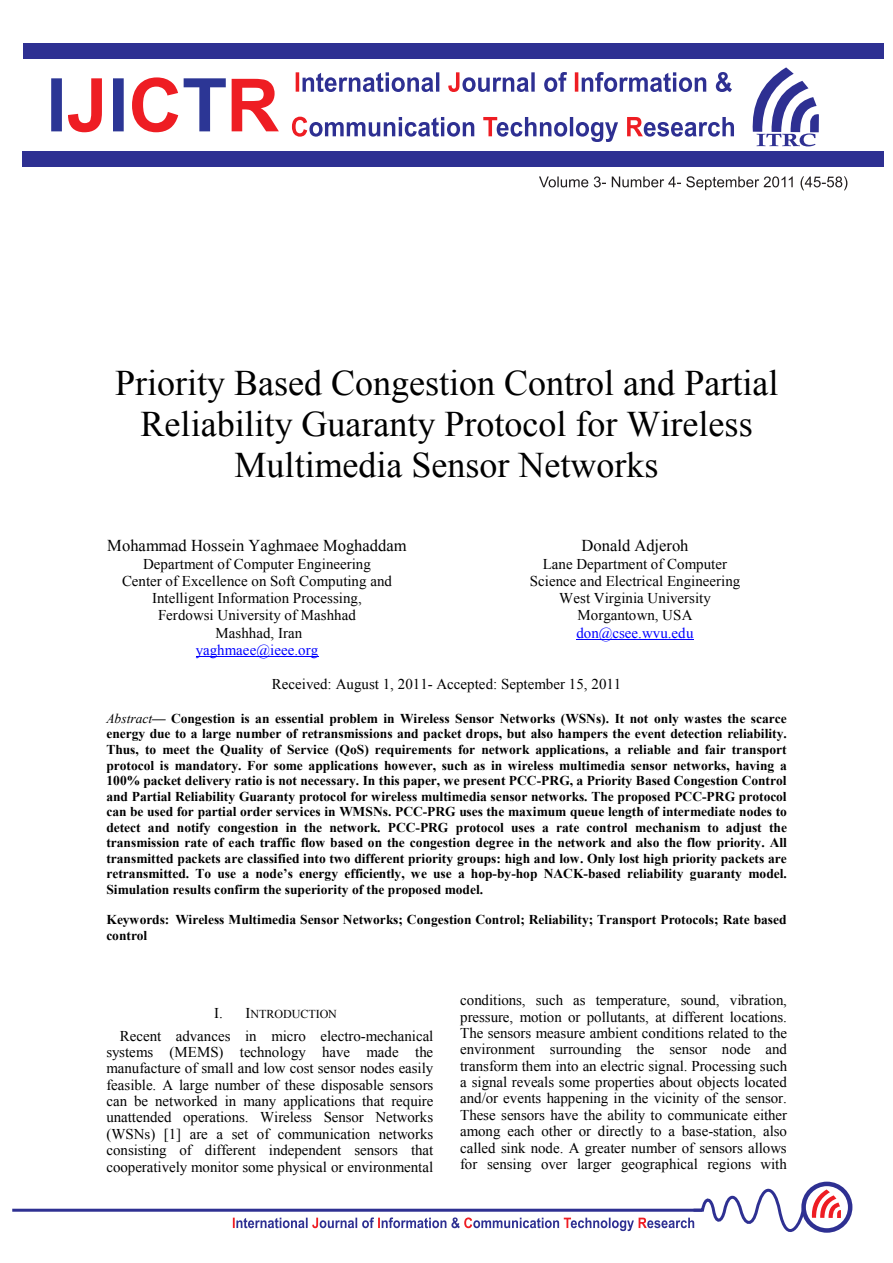
<style>
.page{position:relative;width:893px;height:1263px;background:#fff}
.page>*{position:absolute;margin:0;border:0;box-sizing:border-box;transform-origin:0 0}
.t1{font:36px/41.4px "Times New Roman";color:#000;text-align:center}
.t2{font:16.5px "Times New Roman";color:#000}
.t3{font:15px/16.4px "Times New Roman";color:#000;text-align:center}
.t4{font:15px "Times New Roman";letter-spacing:.005em;color:#00f}
.t5{font:700 13.5px/15.6px "Times New Roman";color:#000;text-align:justify}
.t6{font:12px "Times New Roman";letter-spacing:-.005em;color:#000}
.s1{font-weight:400;font-style:italic}
.s2{font-size:15px}
</style>
<div class="page">
<div style="left:23px;top:151px;width:861px;height:16px;background:#2e3092"></div>
<hr style="left:12px;top:1209px;width:690px;height:2px;background:#2e3092">
<div style="left:801px;top:1181px;width:51px;height:52px;border:4px solid #2e3092;border-radius:50%"></div>
<svg style="left:539px;top:176px;width:308px;height:14px"></svg>
<svg style="left:233px;top:1181px;width:608px;height:52px"></svg>
<div style="left:23px;top:43px;width:861px;height:16px;background:#2e3092"></div>
<svg style="left:752px;top:67px;width:67px;height:79px"></svg>
<svg style="left:51px;top:77px;width:175px;height:55px"></svg>
<svg style="left:232px;top:79px;width:47px;height:52px"></svg>
<svg style="left:292px;top:72px;width:442px;height:70px"></svg>
<hr style="left:196px;top:656px;width:122px;height:1px;background:#00f">
<hr style="left:576px;top:639px;width:118px;height:1px;background:#00f">
<h1 class="t1" style="left:115px;top:362px;width:665px">Priority Based Congestion Control and Partial<br>Reliability Guaranty Protocol for Wireless<br>Multimedia Sensor Networks</h1>
<p class="t2" style="left:582px;top:536px;width:108px">Donald Adjeroh</p>
<p class="t3" style="left:530px;top:555px;width:212px;line-height:17.2px">Lane Department of Computer<br>Science and Electrical Engineering<br>West Virginia University<br>Morgantown, USA</p>
<p class="t4" style="left:576px;top:624px;width:119px">don@csee.wvu.edu</p>
<p class="t3" style="left:272px;top:676px;width:351px">Received: August 1, 2011- Accepted: September 15, 2011</p>
<p class="t5" style="left:106px;top:710px;width:682px"><span class="s1">Abstract</span>— Congestion is an essential problem in Wireless Sensor Networks (WSNs). It not only wastes the scarce energy due to a large number of retransmissions and packet drops, but also hampers the event detection reliability.<br>Thus, to meet the Quality of Service (QoS) requirements for network applications, a reliable and fair transport protocol is mandatory. For some applications however, such as in wireless multimedia sensor networks, having a 100% packet delivery ratio is not necessary. In this paper, we present PCC-PRG, a Priority Based Congestion Control and Partial Reliability Guaranty protocol for wireless multimedia sensor networks. The proposed PCC-PRG protocol can be used for partial order services in WMSNs. PCC-PRG uses the maximum queue length of intermediate nodes to detect and notify congestion in the network. PCC-PRG protocol uses a rate control mechanism to adjust the transmission rate of each traffic flow based on the congestion degree in the network and also the flow priority. All transmitted packets are classified into two different priority groups: high and low. Only lost high priority packets are retransmitted. To use a node’s energy efficiently, we use a hop-by-hop NACK-based reliability guaranty model.<br>Simulation results confirm the superiority of the proposed model.</p>
<p class="t5" style="left:106px;top:912px;width:682px">Keywords: Wireless Multimedia Sensor Networks; Congestion Control; Reliability; Transport Protocols; Rate based control</p>
<p class="t2" style="left:107px;top:536px;width:301px">Mohammad Hossein Yaghmaee Moghaddam</p>
<p class="t3" style="left:122px;top:555px;width:271px;line-height:17.2px">Department of Computer Engineering<br>Center of Excellence on Soft Computing and<br>Intelligent Information Processing,<br>Ferdowsi University of Mashhad<br>Mashhad, Iran</p>
<p class="t4" style="left:196px;top:641px;width:124px">yaghmaee@ieee.org</p>
<p class="t6" style="left:214px;top:1007px;width:124px"><span class="s2">I. I</span>NTRODUCTION</p>
<p class="t3" style="left:106px;top:1027px;width:329px;text-align:justify;text-indent:13px">Recent advances in micro electro-mechanical systems (MEMS) technology have made the manufacture of small and low cost sensor nodes easily feasible. A large number of these disposable sensors can be networked in many applications that require unattended operations. Wireless Sensor Networks (WSNs) [1] are a set of communication networks consisting of different independent sensors that cooperatively monitor some physical or environmental</p>
<p class="t3" style="left:460px;top:992px;width:329px;text-align:justify">conditions, such as temperature, sound, vibration, pressure, motion or pollutants, at different locations.<br>The sensors measure ambient conditions related to the environment surrounding the sensor node and transform them into an electric signal. Processing such a signal reveals some properties about objects located and/or events happening in the vicinity of the sensor.<br>These sensors have the ability to communicate either among each other or directly to a base-station, also called sink node. A greater number of sensors allows for sensing over larger geographical regions with</p>
</div>
